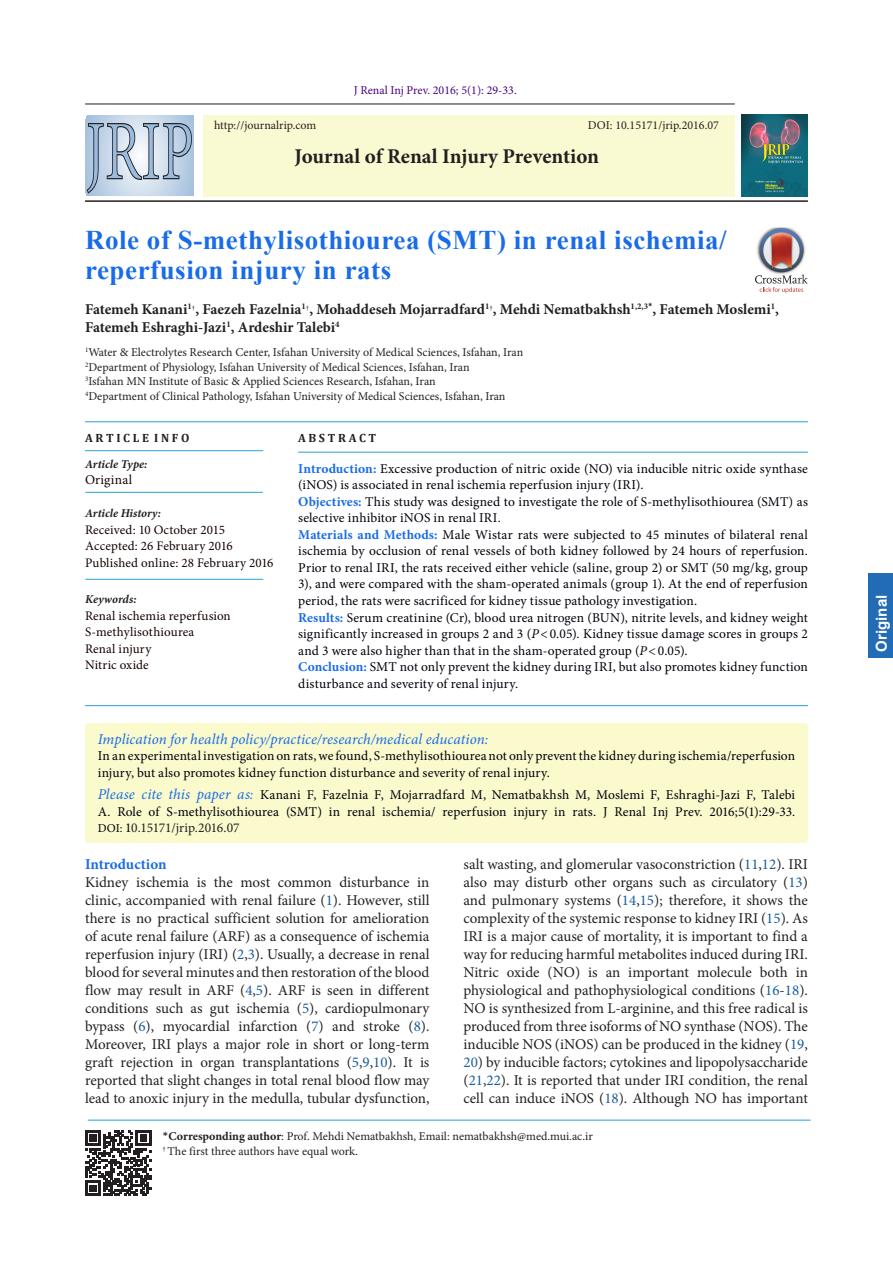
<style>
.page{position:relative;width:893px;height:1263px;background:#fff}
.page>*{position:absolute;margin:0;border:0;box-sizing:border-box;transform-origin:0 0}
.t1{font:700 27px/30px "Times New Roman";letter-spacing:.02em;color:#196ce8}
.t2{font:700 21px "Minion Pro";letter-spacing:-.005em;color:#231f20}
.No_Spacing{font:15px/18px "Minion Pro";color:#231f20;text-align:justify}
.t3{font:700 15px/18px "Minion Pro";color:#231f20}
.abstract{font:italic 15px "Minion Pro";letter-spacing:.005em;color:#196ce8}
.Default{font:700 15px "Minion Pro";letter-spacing:-.005em;color:#196ce8}
.t4{font:700 15px "Arial";color:#fff}
.abstract-2{font:13.5px/16.5px "Minion Pro";letter-spacing:.005em;color:#00000b}
.t5{font:13.5px "Minion Pro";letter-spacing:.025em;color:#170000}
.t6{font:13.05px "Minion Pro";letter-spacing:.01em;color:#170000}
.t7{font:12px "Minion Pro";color:#231f20}
.t8{font:italic 700 12px "Minion Pro";color:#231f20}
.t9{font:12px "Minion Pro";color:#4b0082}
.t10{font:700 12px "Cambria";color:#231f20}
.s1{font-weight:700;color:#196ce8}
.s2{font-style:italic}
.s3{font-style:italic;font-size:15px;color:#196ce8}
.s4{font-size:12px}
.s5{color:#231f20}
.s6{color:#175d9e}
.s7{color:#221e1f}
.s8{font-family:"Calibri"}
.s9{font-weight:700}
</style>
<div class="page">
<hr style="left:85px;top:104px;width:650px;height:1px;background:#231f20">
<hr style="left:85px;top:200px;width:723px;height:2px;background:#231f20">
<div style="left:203px;top:115px;width:532px;height:81px;background:#fafad2"></div>
<img style="left:741px;top:115px;width:66px;height:82px">
<hr style="left:88px;top:1120px;width:723px;height:1px;background:#28a0da">
<svg style="left:86px;top:116px;width:107px;height:79px"></svg>
<svg style="left:87px;top:123px;width:105px;height:71px;background:#b0c0d3"></svg>
<div style="left:85px;top:723px;width:723px;height:120px;background:#fafacd;border-radius:3px"></div>
<hr style="left:298px;top:452px;width:510px;height:1px;background:#28a0da">
<hr style="left:85px;top:421px;width:723px;height:1px;background:#28a0da">
<hr style="left:85px;top:705px;width:723px;height:1px;background:#28a0da">
<hr style="left:85px;top:450px;width:178px;height:1px;background:#28a0da">
<hr style="left:85px;top:579px;width:178px;height:1px;background:#28a0da">
<hr style="left:85px;top:492px;width:178px;height:1px;background:#28a0da">
<svg style="left:85px;top:1130px;width:66px;height:66px"></svg>
<div style="left:868px;top:573px;width:25px;height:84px;background:#226bb5"></div>
<img style="left:773px;top:227px;width:17px;height:1px">
<svg style="left:755px;top:228px;width:53px;height:65px"></svg>
<p class="t9" style="left:354px;top:82px;width:165px">J Renal Inj Prev. 2016; 5(1): 29-33.</p>
<p class="t7" style="left:214px;top:118px;width:104px">http://journalrip.com</p>
<p class="t7" style="left:588px;top:117px;width:133px">DOI: 10.15171/jrip.2016.07</p>
<p class="t2" style="left:295px;top:142px;width:306px">Journal of Renal Injury Prevention</p>
<p class="t1" style="left:85px;top:224px;width:643px">Role of S-methylisothiourea (SMT) in renal ischemia/ reperfusion injury in rats</p>
<p class="t3" style="left:85px;top:300px;width:696px">Fatemeh Kanani<sup>1</sup><sup>†</sup>, Faezeh Fazelnia<sup>1</sup><sup>†</sup>, Mohaddeseh Mojarradfard<sup>1</sup><sup>†</sup>, Mehdi Nematbakhsh<sup>1,2,3</sup><sup>*</sup>, Fatemeh Moslemi<sup>1</sup>,<br>Fatemeh Eshraghi-Jazi<sup>1</sup>, Ardeshir Talebi<sup>4</sup></p>
<p class="t7" style="left:85px;top:344px;width:440px"><sup>1</sup>Water &amp; Electrolytes Research Center, Isfahan University of Medical Sciences, Isfahan, Iran</p>
<p class="t7" style="left:85px;top:359px;width:386px"><sup>2</sup>Department of Physiology, Isfahan University of Medical Sciences, Isfahan, Iran</p>
<p class="t7" style="left:85px;top:373px;width:352px"><sup>3</sup>Isfahan MN Institute of Basic &amp; Applied Sciences Research, Isfahan, Iran</p>
<p class="t7" style="left:85px;top:388px;width:422px"><sup>4</sup>Department of Clinical Pathology, Isfahan University of Medical Sciences, Isfahan, Iran</p>
<p class="t10" style="left:85px;top:429px;width:106px">A R T I C L E I N F O</p>
<p class="t8" style="left:85px;top:455px;width:64px">Article Type:</p>
<p class="t5" style="left:85px;top:471px;width:49px">Original</p>
<p class="t8" style="left:85px;top:505px;width:78px">Article History:</p>
<p class="t6" style="left:85px;top:521px;width:142px">Received: 10 October 2015</p>
<p class="t6" style="left:85px;top:537px;width:149px">Accepted: 26 February 2016</p>
<p class="t6" style="left:85px;top:554px;width:190px">Published online: 28 February 2016</p>
<p class="t8" style="left:85px;top:591px;width:53px">Keywords:</p>
<p class="t6" style="left:85px;top:607px;width:147px">Renal ischemia reperfusion</p>
<p class="t6" style="left:85px;top:623px;width:111px">S-methylisothiourea</p>
<p class="t6" style="left:85px;top:640px;width:68px">Renal injury</p>
<p class="t6" style="left:85px;top:656px;width:65px">Nitric oxide</p>
<p class="t10" style="left:298px;top:429px;width:80px">A B S T R A C T</p>
<p class="abstract-2" style="left:298px;top:460px;width:511px"><span class="s1">Introduction:</span> Excessive production of nitric oxide (NO) via inducible nitric oxide synthase (iNOS) is associated in renal ischemia reperfusion injury (IRI).</p>
<p class="abstract-2" style="left:298px;top:493px;width:511px"><span class="s1">Objectives:</span> This study was designed to investigate the role of S-methylisothiourea (SMT) as selective inhibitor iNOS in renal IRI.</p>
<p class="abstract-2" style="left:298px;top:526px;width:511px;text-align:justify"><span class="s1">Materials and Methods:</span> Male Wistar rats were subjected to 45 minutes of bilateral renal ischemia by occlusion of renal vessels of both kidney followed by 24 hours of reperfusion.<br>Prior to renal IRI, the rats received either vehicle (saline, group 2) or SMT (50 mg/kg, group 3), and were compared with the sham-operated animals (group 1). At the end of reperfusion period, the rats were sacrificed for kidney tissue pathology investigation.</p>
<p class="abstract-2" style="left:298px;top:609px;width:511px;text-align:justify"><span class="s1">Results:</span> Serum creatinine (Cr), blood urea nitrogen (BUN), nitrite levels, and kidney weight significantly increased in groups 2 and 3 (<span class="s2">P</span>&lt;0.05). Kidney tissue damage scores in groups 2 and 3 were also higher than that in the sham-operated group (<span class="s2">P</span>&lt;0.05).</p>
<p class="abstract-2" style="left:298px;top:658px;width:511px"><span class="s1">Conclusion:</span> SMT not only prevent the kidney during IRI, but also promotes kidney function disturbance and severity of renal injury.</p>
<p class="abstract" style="left:98px;top:729px;width:392px">Implication for health policy/practice/research/medical education:</p>
<p class="abstract-2" style="left:98px;top:748px;width:699px">In an experimental investigation on rats, we found, S-methylisothiourea not only prevent the kidney during ischemia/reperfusion injury, but also promotes kidney function disturbance and severity of renal injury.</p>
<p class="abstract-2" style="left:98px;top:786px;width:699px;text-align:justify"><span class="s3">Please cite this paper as:</span> Kanani F, Fazelnia F, Mojarradfard M, Nematbakhsh M, Moslemi F, Eshraghi-Jazi F, Talebi A. Role of S-methylisothiourea (SMT) in renal ischemia/ reperfusion injury in rats. J Renal Inj Prev. 2016;5(1):29-33.<br><span class="s4">DOI:</span> 1<span class="s5">0.15171/jrip.2016.07</span></p>
<p class="Default" style="left:85px;top:853px;width:83px">Introduction</p>
<p class="No_Spacing" style="left:85px;top:873px;width:346px">Kidney ischemia is the most common disturbance in clinic, accompanied with renal failure (<span class="s6">1</span>). However, still there is no practical sufficient solution for amelioration of acute renal failure (ARF) as a consequence of ischemia reperfusion injury (IRI) (<span class="s6">2</span>,<span class="s6">3</span>). Usually, a decrease in renal blood for several minutes and then restoration of the blood flow may result in ARF (<span class="s6">4</span>,<span class="s6">5</span>). ARF is seen in different conditions such as gut ischemia (<span class="s6">5</span>), cardiopulmonary bypass (<span class="s6">6</span>), myocardial infarction (<span class="s6">7</span>) and stroke (<span class="s6">8</span>).<br>Moreover, IRI plays a major role in short or long-term graft rejection in organ transplantations (<span class="s6">5</span>,<span class="s6">9</span>,<span class="s6">10</span>). It is reported that slight changes in total renal blood flow may lead to anoxic injury in the medulla, tubular dysfunction,</p>
<p class="No_Spacing" style="left:463px;top:855px;width:346px">salt wasting, and glomerular vasoconstriction (<span class="s6">11</span>,<span class="s6">12</span>). IRI also may disturb other organs such as circulatory (<span class="s6">13</span>) and pulmonary systems (<span class="s6">14</span>,<span class="s6">15</span>); therefore, it shows the complexity of the systemic response to kidney IRI (<span class="s6">15</span>). As IRI is a major cause of mortality, it is important to find a way for reducing harmful metabolites induced during IRI.</p>
<p class="No_Spacing" style="left:463px;top:963px;width:346px">Nitric oxide (NO) is an important molecule both in physiological and pathophysiological conditions (<span class="s6">16</span>-<span class="s6">18</span>).<br>NO is synthesized from L-arginine, and this free radical is produced from three isoforms of NO synthase (NOS). The <span class="s7">inducible NOS (</span>iNOS) can be produced in the kidney (<span class="s6">19</span>,</p>
<p class="No_Spacing" style="left:463px;top:1053px;width:346px"><span class="s6">20</span>) by inducible factors; cytokines and lipopolysaccharide (<span class="s6">21</span>,<span class="s6">22</span>). It is reported that under IRI condition, the renal cell can induce iNOS (<span class="s6">18</span>). Although NO has important</p>
<p class="t7" style="left:163px;top:1128px;width:432px"><span class="s8">*</span><span class="s9">Corresponding author</span>: Prof. Mehdi Nematbakhsh, Email: nematbakhsh@med.mui.ac.ir</p>
<p class="t7" style="left:163px;top:1143px;width:197px"><sup>†</sup> The first three authors have equal work.</p>
<p class="t4" style="left:871px;top:652px;width:58px;rotate:-90deg">Original</p>
</div>
